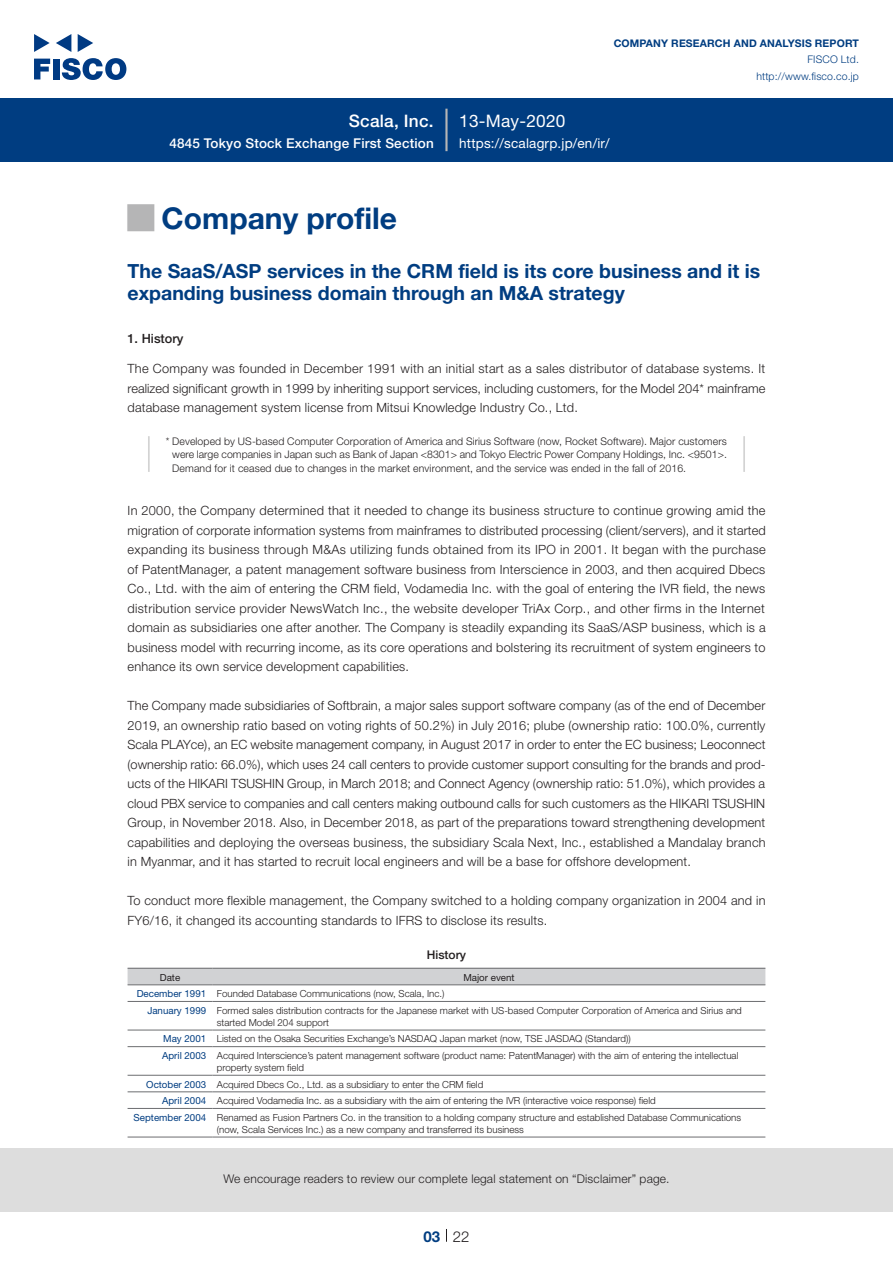
<style>
.page{position:relative;width:893px;height:1263px;background:#fff}
.page>*{position:absolute;margin:0;border:0;box-sizing:border-box;transform-origin:0 0}
.t1{font:700 30px "Helvetica Neue LT Std";color:#003d81}
.t2{font:700 27px "Koz Go Pro";color:#b5b5b6}
.中タイトル_e{font:700 19.5px/22.5px "Helvetica Neue LT Std";color:#003d81}
.t3{font:17.25px "Helvetica Neue LT Std";letter-spacing:.015em;color:#fff}
.t4{font:500 17.25px "Helvetica Neue LT Std";letter-spacing:.015em;color:#fff}
.t5{font:300 15px "Helvetica Neue LT Std";color:#231f20}
.t6{font:700 15px "Helvetica Neue LT Std";color:#003d81}
.t7{font:500 13.5px "Helvetica Neue LT Std";letter-spacing:.015em;color:#fff}
.t8{font:13.5px "Helvetica Neue LT Std";letter-spacing:.015em;color:#fff}
.本文_e{font:300 12.75px/19.5px "Helvetica Neue LT Std";letter-spacing:.015em;color:#231f20;text-align:justify}
.小タイトル_e{font:500 12.75px "Helvetica Neue LT Std";color:#231f20}
.t9{font:300 12px "Helvetica Neue LT Std";letter-spacing:.015em;color:#231f20}
.チャートタイトル_e{font:500 12px "Helvetica Neue LT Std";color:#231f20}
.t10{font:300 10.5px/13.5px "Helvetica Neue LT Std";letter-spacing:.015em;color:#231f20;text-align:justify}
.t11{font:700 10.5px "Helvetica Neue LT Std";letter-spacing:.015em;color:#003d81}
.t12{font:300 10.5px/16.5px "Helvetica Neue LT Std";letter-spacing:.015em;color:#003d81;text-align:right}
.表組み基本スタイル_en{font:300 9.75px "Helvetica Neue LT Std";color:#231f20}
.表左_en{font:9.75px "Helvetica Neue LT Std";color:#003d81}
.表上_en{font:9.75px "Helvetica Neue LT Std";color:#231f20}
</style>
<div class="page">
<div style="left:0;top:1148px;width:893px;height:64px;background:#ddd"></div>
<svg style="left:34px;top:59px;width:16px;height:20px"></svg>
<div style="left:53px;top:59px;width:6px;height:20px;background:#003a83"></div>
<svg style="left:62px;top:58px;width:64px;height:22px"></svg>
<svg style="left:34px;top:34px;width:16px;height:18px"></svg>
<svg style="left:78px;top:34px;width:15px;height:18px"></svg>
<svg style="left:56px;top:34px;width:15px;height:18px"></svg>
<div style="left:0;top:98px;width:893px;height:64px;background:#003d81"></div>
<hr style="left:445px;top:109px;width:3px;height:42px;background:#b5b5b6">
<svg style="left:446px;top:1229px;width:1px;height:13px"></svg>
<hr style="left:148px;top:436px;width:2px;height:36px;background:#d3d3d3">
<hr style="left:743px;top:436px;width:2px;height:36px;background:#d3d3d3">
<div style="left:128px;top:969px;width:637px;height:15px;background:#d1d2d4"></div>
<hr style="left:128px;top:984px;width:85px;height:1px;background:#6c6d70">
<hr style="left:213px;top:984px;width:552px;height:1px;background:#6c6d70">
<hr style="left:128px;top:1001px;width:85px;height:1px;background:#6c6d70">
<hr style="left:213px;top:1001px;width:552px;height:1px;background:#6c6d70">
<hr style="left:128px;top:1030px;width:85px;height:1px;background:#6c6d70">
<hr style="left:213px;top:1030px;width:552px;height:1px;background:#6c6d70">
<hr style="left:128px;top:1046px;width:85px;height:1px;background:#6c6d70">
<hr style="left:213px;top:1046px;width:552px;height:1px;background:#6c6d70">
<hr style="left:128px;top:1075px;width:85px;height:1px;background:#6c6d70">
<hr style="left:213px;top:1075px;width:552px;height:1px;background:#6c6d70">
<hr style="left:128px;top:1091px;width:85px;height:1px;background:#6c6d70">
<hr style="left:213px;top:1091px;width:552px;height:1px;background:#6c6d70">
<hr style="left:128px;top:1108px;width:85px;height:1px;background:#6c6d70">
<hr style="left:213px;top:1108px;width:552px;height:1px;background:#6c6d70">
<hr style="left:128px;top:1137px;width:85px;height:1px;background:#6c6d70">
<hr style="left:213px;top:1137px;width:552px;height:1px;background:#6c6d70">
<hr style="left:128px;top:968px;width:85px;height:1px;background:#6c6d70">
<hr style="left:213px;top:968px;width:552px;height:1px;background:#6c6d70">
<h3 class="t4" style="left:349px;top:110px;width:86px">Scala, Inc.</h3>
<p class="t7" style="left:169px;top:135px;width:266px">4845 Tokyo Stock Exchange First Section</p>
<h3 class="t3" style="left:459px;top:110px;width:108px">13-May-2020</h3>
<p class="t11" style="left:614px;top:37px;width:247px">COMPANY RESEARCH AND ANALYSIS REPORT</p>
<p class="t12" style="left:756px;top:51px;width:104px">FISCO Ltd. http://www.fisco.co j p.</p>
<p class="t8" style="left:459px;top:135px;width:152px">https://scalagrp j p. / e n /i r/</p>
<p class="t2" style="left:128px;top:200px;width:28px">█</p>
<p class="中タイトル_e" style="left:128px;top:259px;width:634px">The SaaS/ASP services in the CRM field is its core business and it is expanding business domain through an M&amp;A strategy</p>
<p class="小タイトル_e" style="left:128px;top:331px;width:57px">1. History</p>
<p class="本文_e" style="left:128px;top:359px;width:639px">The Company was founded in December 1991 with an initial start as a sales distributor of database systems It. realized significant growth in 1999 by inheriting support services, including customers, for the Model 204* mainframe database management system license from Mitsui Knowledge Industry Co., Ltd.</p>
<p class="t10" style="left:172px;top:434px;width:556px;text-indent:-6px">* Developed by US-based Computer Corporation of America and Sirius Software (now, Rocket Software .) Major customers were large companies in Japan such as Bank of Japan &lt;8301&gt; and Tokyo Electric Power Company Holdings, Inc &gt;. 9501&lt;.<br>Demand for it ceased due to changes in the market environment, and the service was ended in the fall of 2016.</p>
<p class="本文_e" style="left:128px;top:501px;width:640px">In 2000, the Company determined that it needed to change its business structure to continue growing amid the migration of corporate information systems from mainframes to distributed processing (client/servers ,) and it started expanding its business through M&amp;As utilizing funds obtained from its IPO in 2001. It began with the purchase of PatentManager a, patent management software business from Interscience in 2003, and then acquired Dbecs Co., Ltd. with the aim of entering the CRM field, Vodamedia Inc. with the goal of entering the IVR field, the news distribution service provider NewsWatch Inc., the website developer TriAx Corp., and other firms in the Internet domain as subsidiaries one after another. The Company is steadily expanding its SaaS/ASP business, which is a business model with recurring income, as its core operations and bolstering its recruitment of system engineers to enhance its own service development capabilities.</p>
<p class="本文_e" style="left:128px;top:696px;width:639px">The Company made subsidiaries of Softbrain a, major sales support software company (as of the end of December 2019, an ownership ratio based on voting rights of 50.2%) in July 2016; plube (ownership ratio: 100.0%, currently Scala PLAYce ,) an EC website management company in, August 2017 in order to enter the EC business; Leoconnect</p>
<p class="本文_e" style="left:128px;top:774px;width:639px">ucts of the HIKARI TSUSHIN Group in, March 2018; and Connect Agency (ownership ratio: 51.0% ,) which provides a</p>
<p class="t1" style="left:162px;top:200px;width:237px">Company profile</p>
<p class="本文_e" style="left:128px;top:754px;width:639px">(ownership ratio: 66.0% ,) which uses 24 call centers to provide customer support consulting for the brands and prod-</p>
<p class="本文_e" style="left:128px;top:793px;width:640px">cloud PBX service to companies and call centers making outbound calls for such customers as the HIKARI TSUSHIN Group in, November 2018. Also in, December 2018, as part of the preparations toward strengthening development capabilities and deploying the overseas business, the subsidiary Scala Next, Inc., established a Mandalay branch in Myanmar, and it has started to recruit local engineers and will be a base for offshore development.</p>
<p class="本文_e" style="left:128px;top:891px;width:639px">To conduct more flexible management, the Company switched to a holding company organization in 2004 and in<br>FY6/16, it changed its accounting standards to IFRS to disclose its results.</p>
<p class="チャートタイトル_e" style="left:427px;top:948px;width:41px">History</p>
<p class="表上_en" style="left:463px;top:971px;width:53px">Major event</p>
<p class="表上_en" style="left:160px;top:971px;width:22px">Date</p>
<p class="表左_en" style="left:137px;top:988px;width:71px">December 1991</p>
<p class="表組み基本スタイル_en" style="left:217px;top:988px;width:229px">Founded Database Communications (now, Scala, Inc (.</p>
<p class="表左_en" style="left:147px;top:1004px;width:60px">January 1999</p>
<p class="表組み基本スタイル_en" style="left:217px;top:1004px;width:526px">Formed sales distribution contracts for the Japanese market with US-based Computer Corporation of America and Sirius and</p>
<p class="表左_en" style="left:163px;top:1033px;width:44px">May 2001</p>
<p class="表組み基本スタイル_en" style="left:217px;top:1016px;width:114px">started Model 204 support</p>
<p class="表組み基本スタイル_en" style="left:217px;top:1033px;width:415px">Listed on the Osaka Securities Exchange s’ NASDAQ Japan market (now, TSE JASDAQ (Standard ((</p>
<p class="表左_en" style="left:162px;top:1050px;width:46px">April 2003</p>
<p class="表組み基本スタイル_en" style="left:217px;top:1049px;width:523px">Acquired Interscience s’ patent management software (product name: PatentManager) with the aim of entering the intellectual</p>
<p class="表左_en" style="left:146px;top:1078px;width:61px">October 2003</p>
<p class="表組み基本スタイル_en" style="left:217px;top:1061px;width:89px">property system field</p>
<p class="表組み基本スタイル_en" style="left:217px;top:1078px;width:268px">Acquired Dbecs Co., Ltd. as a subsidiary to enter the CRM field</p>
<p class="表左_en" style="left:162px;top:1095px;width:46px">April 2004</p>
<p class="表組み基本スタイル_en" style="left:217px;top:1095px;width:440px">Acquired Vodamedia Inc. as a subsidiary with the aim of entering the IVR (interactive voice response) field</p>
<p class="表左_en" style="left:134px;top:1111px;width:74px">September 2004</p>
<p class="表組み基本スタイル_en" style="left:217px;top:1111px;width:526px">Renamed as Fusion Partners Co in. the transition to a holding company structure and established Database Communications</p>
<p class="表組み基本スタイル_en" style="left:217px;top:1123px;width:309px">(now, Scala Services Inc ) . as a new company and transferred its business</p>
<p class="t9" style="left:223px;top:1171px;width:448px">We encourage readers to review our complete legal statement on “Disclaimer” page.</p>
<p class="t6" style="left:423px;top:1227px;width:18px">03</p>
<p class="t5" style="left:453px;top:1227px;width:18px">22</p>
</div>
